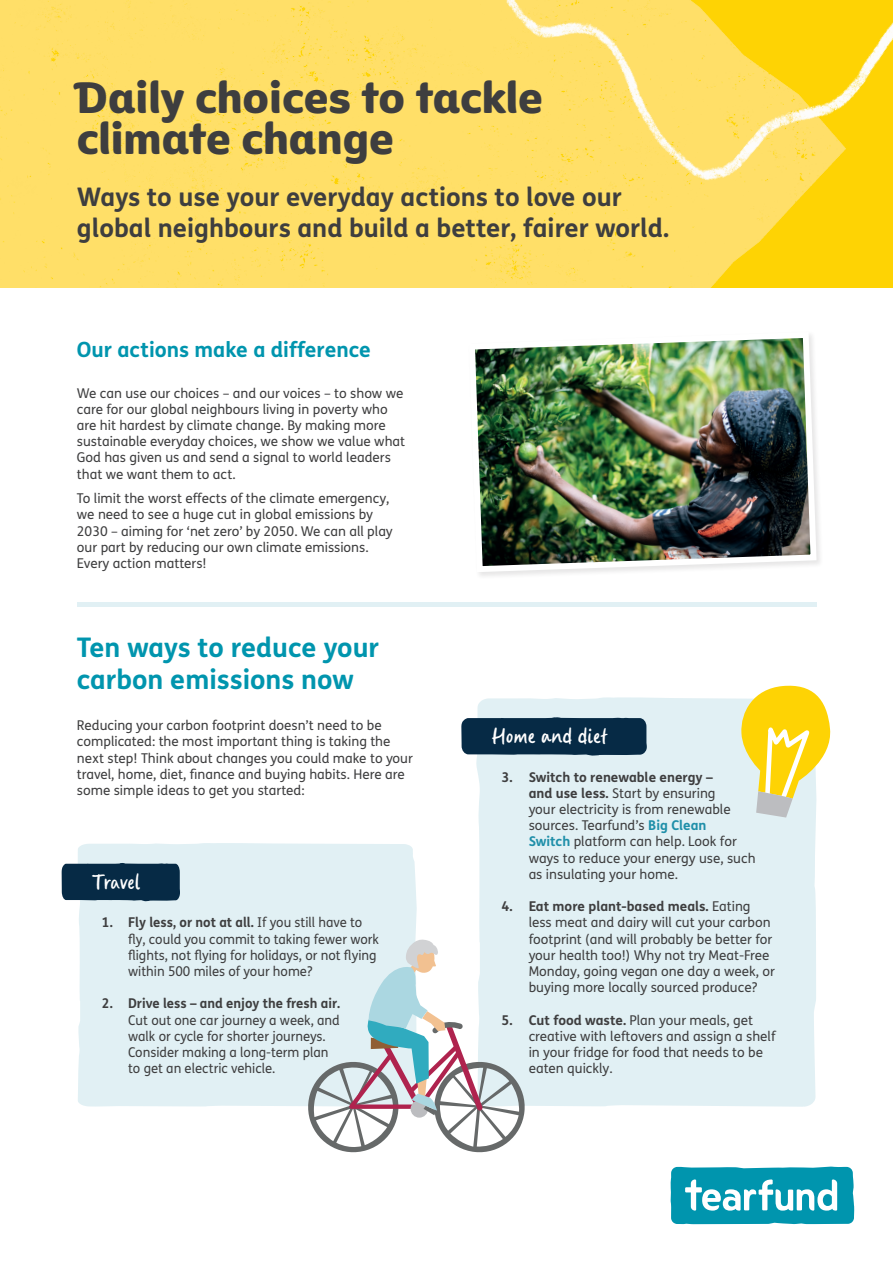
<style>
.page{position:relative;width:893px;height:1263px;background:#fff}
.page>*{position:absolute;margin:0;border:0;box-sizing:border-box;transform-origin:0 0}
.t1{font:42.75px/41.2px "Tearfund Sans";color:#3e3e3f}
.t2{font:700 27px/32.4px "FS Me";color:#0095ae}
.t3{font:700 25.65px/30.8px "FS Me";color:#3e3e3f}
.t4{font:24px "Gander";letter-spacing:-.005em;color:#fff}
.t5{font:700 21px "FS Me";color:#0095ae}
.t6{font:13.5px/16.2px "FS Me";color:#3e3e3f}
.t7{font:700 13.5px "FS Me";color:#3e3e3f}
.s1{font-weight:700}
.s2{font-weight:700;color:#1f8fa9}
</style>
<div class="page">
<svg style="left:671px;top:1166px;width:183px;height:58px"></svg>
<img style="left:0;top:0;width:849px;height:287px">
<img style="left:400px;top:0;width:493px;height:193px">
<img style="left:475px;top:334px;width:345px;height:241px">
<div style="left:78px;top:843px;width:339px;height:264px;background:#e1f0f4"></div>
<div style="left:476px;top:697px;width:340px;height:410px;background:#e1f0f4"></div>
<div style="left:62px;top:863px;width:118px;height:38px;background:#062a45"></div>
<svg style="left:461px;top:717px;width:186px;height:38px;background:#11334d"></svg>
<hr style="left:77px;top:602px;width:739px;height:4px;background:#e1f0f4">
<svg style="left:303px;top:939px;width:224px;height:214px"></svg>
<svg style="left:740px;top:685px;width:91px;height:134px"></svg>
<h1 class="t1" style="left:77px;top:72px;width:467px">Daily choices to tackle climate change</h1>
<h3 class="t3" style="left:77px;top:180px;width:594px">Ways to use your everyday actions to love our global neighbours and build a better, fairer world.</h3>
<h3 class="t5" style="left:77px;top:333px;width:295px">Our actions make a difference</h3>
<p class="t6" style="left:77px;top:384px;width:330px">We can use our choices – and our voices – to show we care for our global neighbours living in poverty who are hit hardest by climate change. By making more sustainable everyday choices, we show we value what God has given us and send a signal to world leaders that we want them to act.</p>
<p class="t6" style="left:77px;top:490px;width:317px">To limit the worst effects of the climate emergency, we need to see a huge cut in global emissions by 2030 – aiming for ‘net zero’ by 2050. We can all play our part by reducing our own climate emissions.<br>Every action matters!</p>
<h2 class="t2" style="left:77px;top:630px;width:304px">Ten ways to reduce your carbon emissions now</h2>
<p class="t6" style="left:77px;top:717px;width:338px">Reducing your carbon footprint doesn’t need to be complicated: the most important thing is taking the next step! Think about changes you could make to your travel, home, diet, finance and buying habits. Here are some simple ideas to get you started:</p>
<h3 class="t4" style="left:92px;top:869px;width:50px">Travel</h3>
<p class="t6" style="left:128px;top:914px;width:252px;text-indent:-26px"><span class="s1">1. Fly less, or not at all.</span> If you still have to fly, could you commit to taking fewer work flights, not flying for holidays, or not flying within 500 miles of your home?</p>
<p class="t7" style="left:102px;top:993px;width:240px">2. Drive less – and enjoy the fresh air.</p>
<p class="t6" style="left:128px;top:1011px;width:213px">Cut out one car journey a week, and walk or cycle for shorter journeys.<br>Consider making a long-term plan to get an electric vehicle.</p>
<h3 class="t4" style="left:492px;top:723px;width:117px">Home and diet</h3>
<p class="t6" style="left:529px;top:768px;width:228px;text-indent:-27px"><span class="s1">3. Switch to renewable energy –<br>and use less.</span> Start by ensuring<br>your electricity is from renewable sources. Tearfund’s <span class="s2">Big Clean<br>Switch</span> platform can help. Look for ways to reduce your energy use, such as insulating your home.</p>
<p class="t6" style="left:529px;top:898px;width:248px;text-indent:-27px"><span class="s1">4. Eat more plant-based meals.</span> Eating less meat and dairy will cut your carbon footprint (and will probably be better for your health too!) Why not try Meat-Free Monday, going vegan one day a week, or buying more locally sourced produce?</p>
<p class="t6" style="left:529px;top:1011px;width:248px;text-indent:-27px"><span class="s1">5. Cut food waste.</span> Plan your meals, get creative with leftovers and assign a shelf in your fridge for food that needs to be eaten quickly.</p>
</div>
